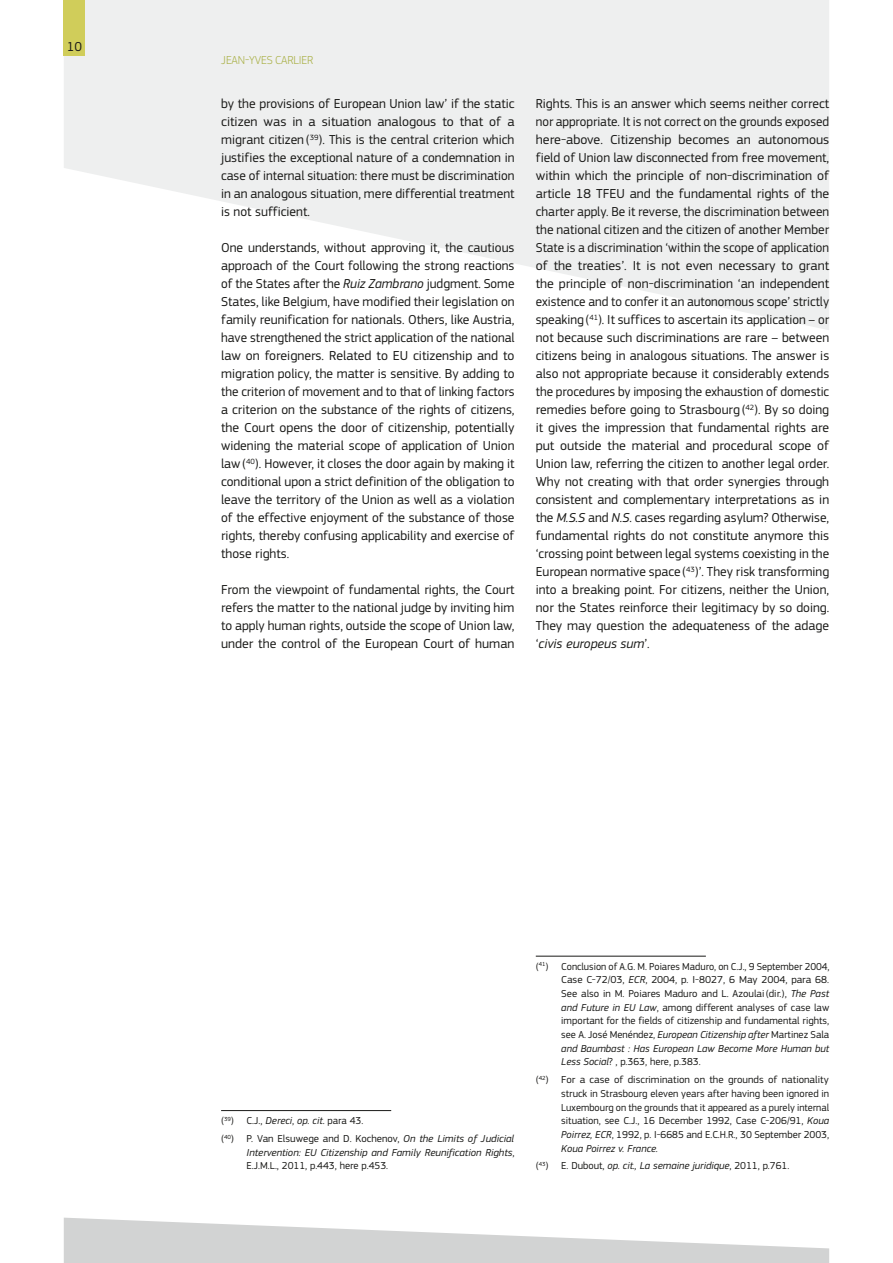
<style>
.page{position:relative;width:893px;height:1263px;background:#fff}
.page>*{position:absolute;margin:0;border:0;box-sizing:border-box;transform-origin:0 0}
.Body{font:13.5px/18px "PF Square Sans Pro";color:#1a1a18;text-align:justify}
.t1{font:300 12px "PF Square Sans Pro";letter-spacing:-.01em;color:#a8af43}
.t2{font:10.5px/13.6px "PF Square Sans Pro";color:#1a1a18;text-align:justify}
.t3{font:italic 10.5px/13.6px "PF Square Sans Pro";color:#1a1a18;text-align:justify}
.s1{font-style:italic}
.s2{font-style:normal}
</style>
<div class="page">
<svg style="left:64px;top:1217px;width:765px;height:46px"></svg>
<svg style="left:64px;top:0;width:765px;height:330px;fill:#eeefef"></svg>
<div style="left:64px;top:0;width:21px;height:55px;background:#d0cd5a"></div>
<hr style="left:221px;top:1110px;width:170px;height:1px;background:#1a1a18">
<hr style="left:536px;top:956px;width:170px;height:1px;background:#1a1a18">
<p class="Body" style="left:67px;top:38px;width:17px">10</p>
<p class="t1" style="left:221px;top:53px;width:94px">JEAN-YVES CARLIER</p>
<p class="Body" style="left:221px;top:95px;width:295px">by the provisions of European Union law’ if the static citizen was in a situation analogous to that of a migrant citizen(<sup>39</sup>). This is the central criterion which justifies the exceptional nature of a condemnation in case of internal situation: there must be discrimination in an analogous situation, mere differential treatment is not sufficient.</p>
<p class="Body" style="left:221px;top:239px;width:295px">One understands, without approving it, the cautious approach of the Court following the strong reactions of the States after the <span class="s1">Ruiz Zambrano</span> judgment. Some States, like Belgium, have modified their legislation on family reunification for nationals. Others, like Austria, have strengthened the strict application of the national law on foreigners. Related to EU citizenship and to migration policy, the matter is sensitive. By adding to the criterion of movement and to that of linking factors a criterion on the substance of the rights of citizens, the Court opens the door of citizenship, potentially widening the material scope of application of Union law(<sup>40</sup>). However, it closes the door again by making it conditional upon a strict definition of the obligation to leave the territory of the Union as well as a violation of the effective enjoyment of the substance of those rights, thereby confusing applicability and exercise of those rights.</p>
<p class="Body" style="left:221px;top:581px;width:295px">From the viewpoint of fundamental rights, the Court refers the matter to the national judge by inviting him to apply human rights, outside the scope of Union law, under the control of the European Court of human</p>
<p class="Body" style="left:536px;top:95px;width:295px">Rights. This is an answer which seems neither correct nor appropriate. It is not correct on the grounds exposed here-above. Citizenship becomes an autonomous field of Union law disconnected from free movement, within which the principle of non-discrimination of article 18 TFEU and the fundamental rights of the charter apply. Be it reverse, the discrimination between the national citizen and the citizen of another Member State is a discrimination ‘within the scope of application of the treaties’. It is not even necessary to grant the principle of non-discrimination ‘an independent existence and to confer it an autonomous scope’ strictly speaking(<sup>41</sup>). It suffices to ascertain its application – or not because such discriminations are rare – between citizens being in analogous situations. The answer is also not appropriate because it considerably extends the procedures by imposing the exhaustion of domestic remedies before going to Strasbourg(<sup>42</sup>). By so doing it gives the impression that fundamental rights are put outside the material and procedural scope of Union law, referring the citizen to another legal order.<br>Why not creating with that order synergies through consistent and complementary interpretations as in the <span class="s1">M.S.S</span> and <span class="s1">N.S</span>. cases regarding asylum? Otherwise, fundamental rights do not constitute anymore this ‘crossing point between legal systems coexisting in the European normative space (<sup>43</sup>)’. They risk transforming into a breaking point. For citizens, neither the Union, nor the States reinforce their legitimacy by so doing.<br>They may question the adequateness of the adage ‘<span class="s1">civis europeus sum</span>’.</p>
<p class="t2" style="left:221px;top:1114px;width:144px">(<sup>39</sup>) C.J., <span class="s1">Dereci</span>, <span class="s1">op. cit</span>. para 43.</p>
<p class="t3" style="left:247px;top:1132px;width:269px;text-indent:-26px"><span class="s2">(</span><sup>40</sup><span class="s2">) P. Van Elsuwege and D. Kochenov,</span> On the Limits of Judicial Intervention: EU Citizenship and Family Reunification Rights<span class="s2">, E.J.M.L., 2011, p.443, here p.453.</span></p>
<p class="t2" style="left:561px;top:959px;width:270px;text-indent:-26px">(<sup>41</sup>) Conclusion of A.G. M. Poiares Maduro, on C.J., 9 September 2004, Case C-72/03, <span class="s1">ECR</span>, 2004, p. I-8027, 6 May 2004, para 68.<br>See also in M. Poiares Maduro and L. Azoulai(dir.), <span class="s1">The Past and Future in EU Law</span>, among different analyses of case law important for the fields of citizenship and fundamental rights, see A. José Menéndez, <span class="s1">European Citizenship after</span> Martinez Sala <span class="s1">and Baumbast : Has European Law Become More Human but Less Social</span>? , p.363, here, p.383.</p>
<p class="t2" style="left:561px;top:1073px;width:269px;text-indent:-26px">(<sup>42</sup>) For a case of discrimination on the grounds of nationality struck in Strasbourg eleven years after having been ignored in Luxembourg on the grounds that it appeared as a purely internal situation, see C.J., 16 December 1992, Case C-206/91, <span class="s1">Koua Poirrez, ECR</span>, 1992, p. I-6685 and E.C.H.R., 30 September 2003, <span class="s1">Koua Poirrez v. France.</span></p>
<p class="t3" style="left:536px;top:1159px;width:255px"><span class="s2">(</span><sup>43</sup><span class="s2">) E. Dubout,</span> op. cit., La semaine juridique<span class="s2">, 2011, p.761.</span></p>
</div>
